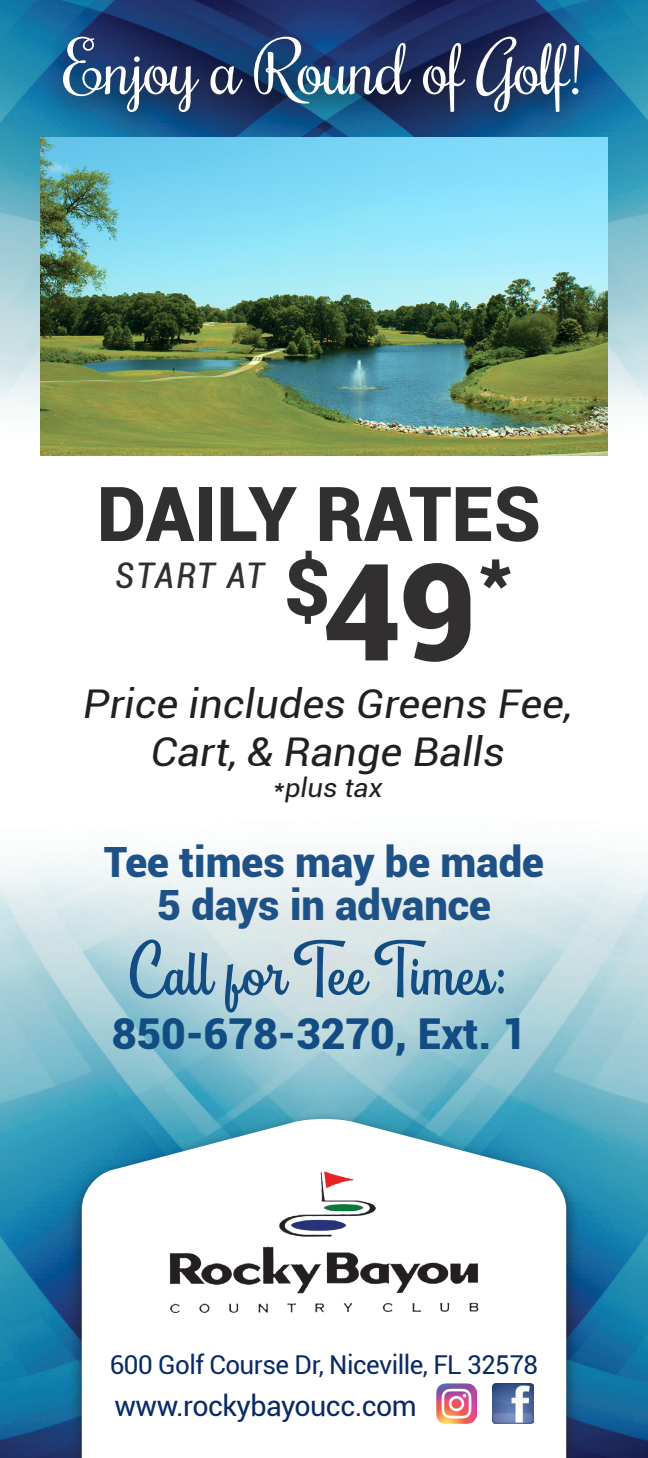
<style>
.page{position:relative;width:648px;height:1458px;background:#fff}
.page>*{position:absolute;margin:0;border:0;box-sizing:border-box;transform-origin:0 0}
.t1{font:900 78.75px "Roboto";color:#312f30}
.t2{font:900 75.83px "Roboto";color:#312f30}
.t3{font:70.42px "Rochester";letter-spacing:-.02em;color:#fff}
.t4{font:65.02px "Playtoon";color:#124c83}
.t5{font:900 42.52px "Roboto";color:#124c83}
.t6{font:900 41.85px/42.8px "Roboto";color:#1e5286;text-align:center}
.t7{font:italic 39.6px/47.5px "Roboto";color:#231f20;text-align:center;scale:1.05 1}
.t8{font:italic condensed 35.32px "Roboto";letter-spacing:.02em;color:#312f30}
.t9{font:28.57px "Roboto";letter-spacing:-.02em;color:#092a64}
.t10{font:26.1px "Roboto";letter-spacing:-.02em;color:#092a64}
.t11{font:italic 26.1px "Roboto";color:#231f20;scale:1.05 1}
.s1{font-size:135px}
</style>
<div class="page">
<img style="left:0;top:852px;width:648px;height:606px">
<img style="left:0;top:0;width:648px;height:456px">
<img style="left:40px;top:137px;width:568px;height:318px">
<div style="left:43px;top:25px;width:556px;height:115px;background:#231f20;opacity:.75"></div>
<div style="left:67px;top:1110px;width:514px;height:348px;background:#231f20;opacity:.75"></div>
<svg style="left:82px;top:1118px;width:484px;height:340px"></svg>
<img style="left:150px;top:1168px;width:348px;height:170px">
<img style="left:436px;top:1383px;width:41px;height:41px">
<img style="left:493px;top:1383px;width:40px;height:41px">
<p class="t3" style="left:64px;top:22px;width:520px">Enjoy a Round of Golf!</p>
<p class="t2" style="left:97px;top:460px;width:446px">DAILY RATES</p>
<p class="t8" style="left:115px;top:551px;width:151px">START AT</p>
<p class="t1" style="left:283px;top:524px;width:230px">$<span class="s1">49</span>*</p>
<p class="t7" style="left:83px;top:679px;width:467px">Price includes Greens Fee,<br>Cart, &amp; Range Balls</p>
<p class="t11" style="left:273px;top:770px;width:106px">*plus tax</p>
<p class="t6" style="left:104px;top:839px;width:442px">Tee times may be made<br>5 days in advance</p>
<p class="t4" style="left:131px;top:924px;width:377px">Call for Tee Times:</p>
<p class="t5" style="left:112px;top:1004px;width:416px">850-678-3270, Ext. 1</p>
<p class="t10" style="left:110px;top:1346px;width:430px">600 Golf Course Dr, Niceville, FL 32578</p>
<p class="t9" style="left:115px;top:1386px;width:304px">www.rockybayoucc.com</p>
</div>
